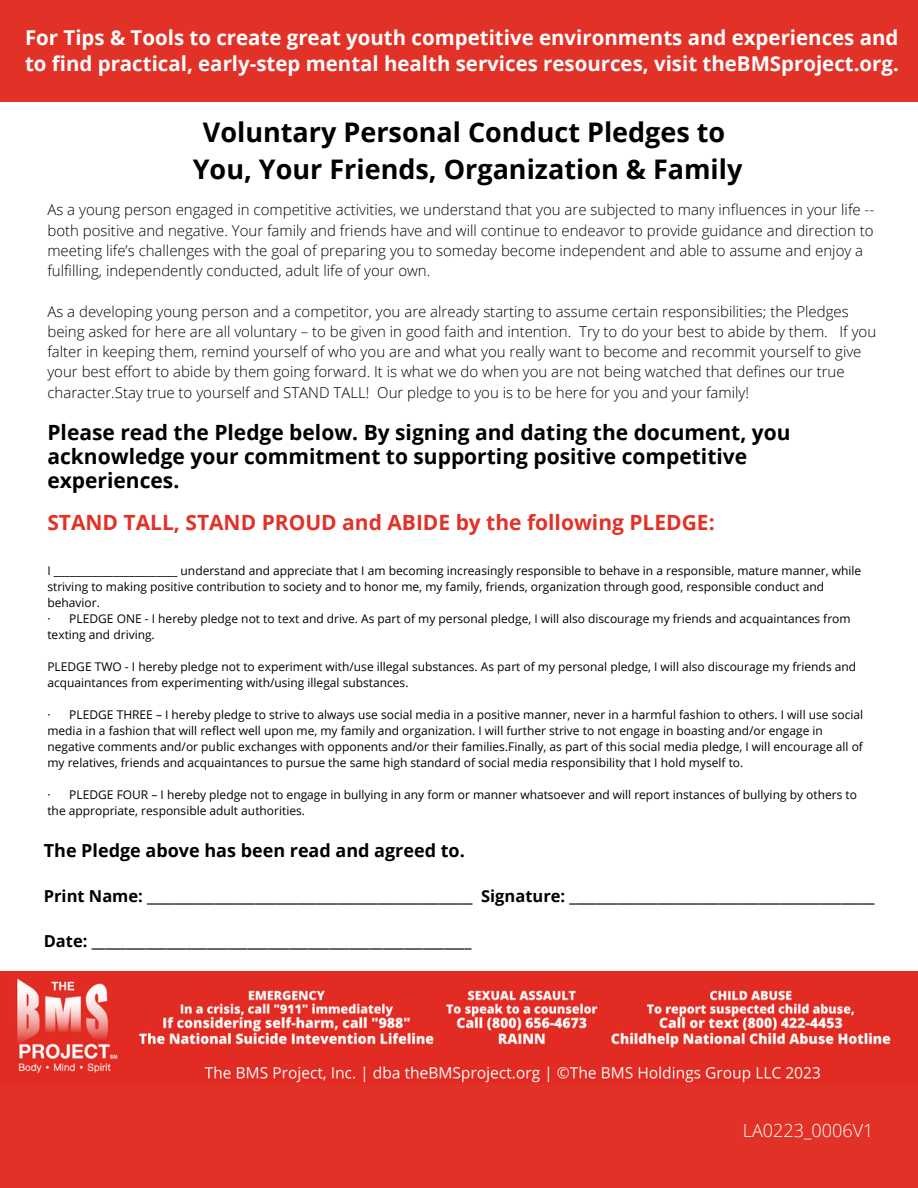
<style>
.page{position:relative;width:918px;height:1188px;background:#fff}
.page>*{position:absolute;margin:0;border:0;box-sizing:border-box;transform-origin:0 0}
.t1{font:700 27px/37.2px "Open Sans";color:#000;text-align:center}
.t2{font:700 21px/24px "Open Sans";color:#000}
.t3{font:700 21px "Open Sans";color:#e23228}
.t4{font:700 20.4px/25.7px "Open Sans";color:#fff}
.t5{font:700 18px "Open Sans";color:#000}
.t6{font:300 18px "Open Sans";color:#fff}
.t7{font:700 16.5px "Open Sans";color:#000}
.t8{font:300 15px/20.2px "Open Sans";color:#000}
.t9{font:12px/16px "Open Sans";color:#000}
</style>
<div class="page">
<div style="left:0;top:0;width:918px;height:101px;background:#e23228"></div>
<div style="left:0;top:1056px;width:918px;height:132px;background:#e23228"></div>
<img style="left:0;top:972px;width:918px;height:111px">
<h3 class="t4" style="left:25px;top:25px;width:875px">For Tips &amp; Tools to create great youth competitive environments and experiences and to find practical, early-step mental health services resources, visit theBMSproject.org.</h3>
<h1 class="t1" style="left:193px;top:113px;width:551px">Voluntary Personal Conduct Pledges to<br>You, Your Friends, Organization &amp; Family</h1>
<p class="t8" style="left:47px;top:199px;width:828px">As a young person engaged in competitive activities, we understand that you are subjected to many influences in your life -- both positive and negative. Your family and friends have and will continue to endeavor to provide guidance and direction to meeting life’s challenges with the goal of preparing you to someday become independent and able to assume and enjoy a fulfilling, independently conducted, adult life of your own.</p>
<p class="t8" style="left:47px;top:301px;width:830px">As a developing young person and a competitor, you are already starting to assume certain responsibilities; the Pledges being asked for here are all voluntary – to be given in good faith and intention. Try to do your best to abide by them. If you falter in keeping them, remind yourself of who you are and what you really want to become and recommit yourself to give your best effort to abide by them going forward. It is what we do when you are not being watched that defines our true character.Stay true to yourself and STAND TALL! Our pledge to you is to be here for you and your family!</p>
<h2 class="t2" style="left:47px;top:420px;width:745px">Please read the Pledge below. By signing and dating the document, you acknowledge your commitment to supporting positive competitive experiences.</h2>
<h2 class="t3" style="left:47px;top:508px;width:669px">STAND TALL, STAND PROUD and ABIDE by the following PLEDGE:</h2>
<p class="t9" style="left:47px;top:563px;width:815px">I _______________________ understand and appreciate that I am becoming increasingly responsible to behave in a responsible, mature manner, while striving to making positive contribution to society and to honor me, my family, friends, organization through good, responsible conduct and behavior.<br>· PLEDGE ONE - I hereby pledge not to text and drive. As part of my personal pledge, I will also discourage my friends and acquaintances from texting and driving.</p>
<p class="t9" style="left:47px;top:659px;width:810px">PLEDGE TWO - I hereby pledge not to experiment with/use illegal substances. As part of my personal pledge, I will also discourage my friends and acquaintances from experimenting with/using illegal substances.</p>
<p class="t9" style="left:47px;top:707px;width:817px">· PLEDGE THREE – I hereby pledge to strive to always use social media in a positive manner, never in a harmful fashion to others. I will use social media in a fashion that will reflect well upon me, my family and organization. I will further strive to not engage in boasting and/or engage in negative comments and/or public exchanges with opponents and/or their families.Finally, as part of this social media pledge, I will encourage all of my relatives, friends and acquaintances to pursue the same high standard of social media responsibility that I hold myself to.</p>
<p class="t9" style="left:47px;top:787px;width:811px">· PLEDGE FOUR – I hereby pledge not to engage in bullying in any form or manner whatsoever and will report instances of bullying by others to the appropriate, responsible adult authorities.</p>
<h3 class="t5" style="left:44px;top:837px;width:423px">The Pledge above has been read and agreed to.</h3>
<h3 class="t7" style="left:44px;top:884px;width:832px">Print Name: ________________________________________________ Signature: _____________________________________________</h3>
<h3 class="t7" style="left:44px;top:929px;width:429px">Date: ________________________________________________________</h3>
<h3 class="t6" style="left:743px;top:1118px;width:132px">LA0223_0006V1</h3>
</div>
